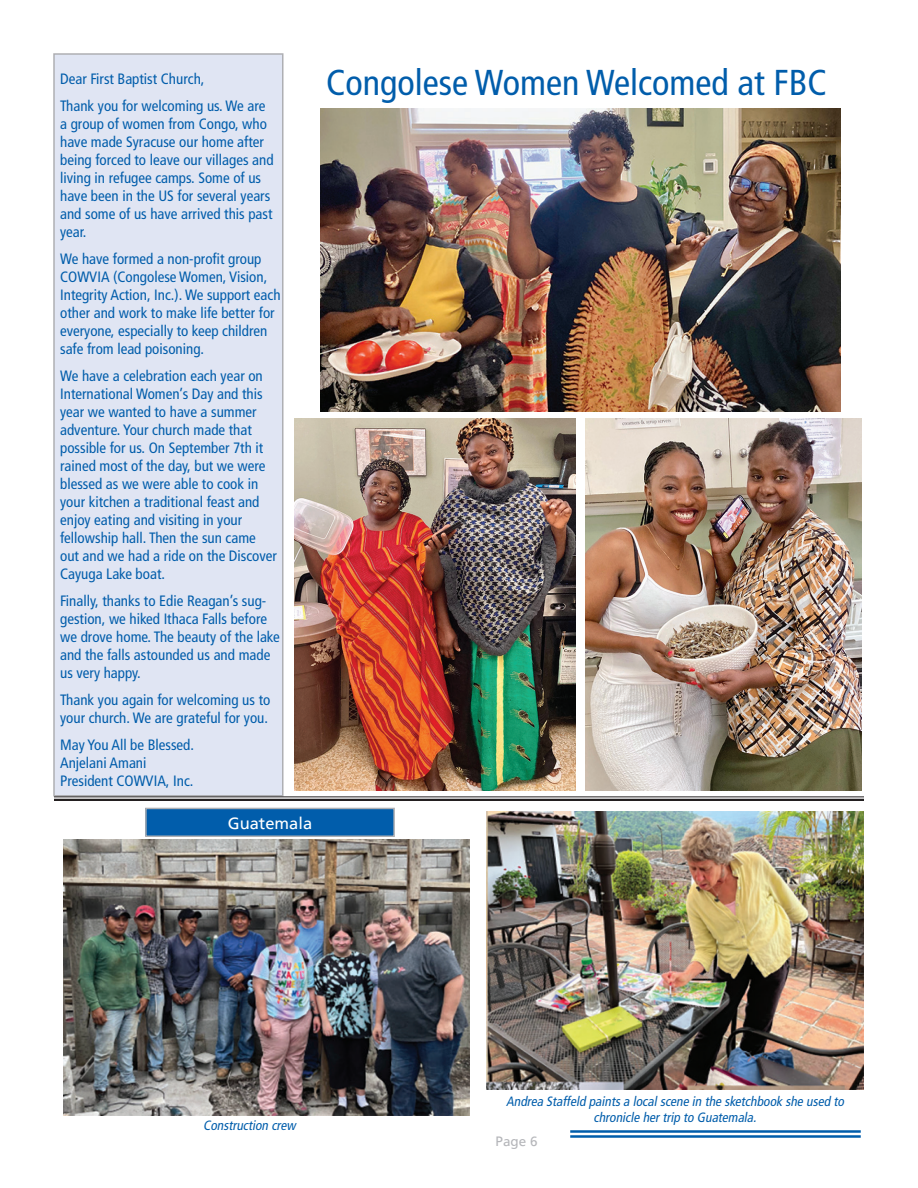
<style>
.page{position:relative;width:918px;height:1188px;background:#fff}
.page>*{position:absolute;margin:0;border:0;box-sizing:border-box;transform-origin:0 0}
.t1{font:condensed 36px "Frutiger LT";color:#015dab}
.t2{font:16.5px "Frutiger LT";color:#fff}
.t3{font:condensed 15px/18px "Frutiger LT";color:#015dab}
.t4{font:italic condensed 13.5px/16.2px "Frutiger LT";color:#015dab;text-align:center}
.t5{font:13.5px "Frutiger LT";color:#b5b6ba}
</style>
<div class="page">
<hr style="left:570px;top:1130px;width:291px;height:3px;background:#015dab">
<hr style="left:570px;top:1135px;width:291px;height:3px;background:#015dab">
<div style="left:54px;top:54px;width:229px;height:742px;background:#e0e5f3"></div>
<div style="left:53px;top:53px;width:231px;height:743px;border:2px solid #aeafb3"></div>
<hr style="left:54px;top:796px;width:810px;height:1px;background:#231f20">
<hr style="left:54px;top:799px;width:810px;height:2px;background:#231f20">
<img style="left:321px;top:108px;width:519px;height:303px">
<img style="left:586px;top:418px;width:276px;height:373px">
<img style="left:295px;top:418px;width:280px;height:373px">
<img style="left:486px;top:812px;width:378px;height:277px">
<img style="left:63px;top:840px;width:406px;height:276px">
<div style="left:146px;top:808px;width:248px;height:28px;background:#015dab"></div>
<div style="left:145px;top:808px;width:250px;height:29px;border:2px solid #aeafb3"></div>
<p class="t3" style="left:60px;top:70px;width:146px">Dear First Baptist Church,</p>
<p class="t3" style="left:60px;top:97px;width:215px">Thank you for welcoming us. We are a group of women from Congo, who have made Syracuse our home after being forced to leave our villages and living in refugee camps. Some of us have been in the US for several years and some of us have arrived this past year.</p>
<p class="t3" style="left:60px;top:250px;width:222px">We have formed a non-profit group COWVIA (Congolese Women, Vision, Integrity Action, Inc.). We support each other and work to make life better for everyone, especially to keep children safe from lead poisoning.</p>
<p class="t3" style="left:60px;top:367px;width:218px">We have a celebration each year on<br>International Women’s Day and this year we wanted to have a summer adventure. Your church made that possible for us. On September 7th it rained most of the day, but we were blessed as we were able to cook in your kitchen a traditional feast and enjoy eating and visiting in your fellowship hall. Then the sun came out and we had a ride on the Discover<br>Cayuga Lake boat.</p>
<p class="t3" style="left:60px;top:592px;width:221px">Finally, thanks to Edie Reagan’s sug&shy;gestion, we hiked Ithaca Falls before we drove home. The beauty of the lake and the falls astounded us and made us very happy.</p>
<p class="t3" style="left:60px;top:691px;width:212px">Thank you again for welcoming us to your church. We are grateful for you.</p>
<p class="t3" style="left:60px;top:736px;width:135px">May You All be Blessed.</p>
<p class="t3" style="left:60px;top:754px;width:88px">Anjelani Amani</p>
<p class="t3" style="left:60px;top:772px;width:135px">President COWVIA, Inc.</p>
<p class="t2" style="left:228px;top:813px;width:86px">Guatemala</p>
<p class="t1" style="left:326px;top:61px;width:502px">Congolese Women Welcomed at FBC</p>
<p class="t4" style="left:203px;top:1117px;width:97px">Construction crew</p>
<p class="t4" style="left:506px;top:1093px;width:342px">Andrea Staffeld paintsa localscene in the sketchbook she used to chronicle hertrip to Guatemala.</p>
<p class="t5" style="left:495px;top:1133px;width:44px">Page 6</p>
</div>
